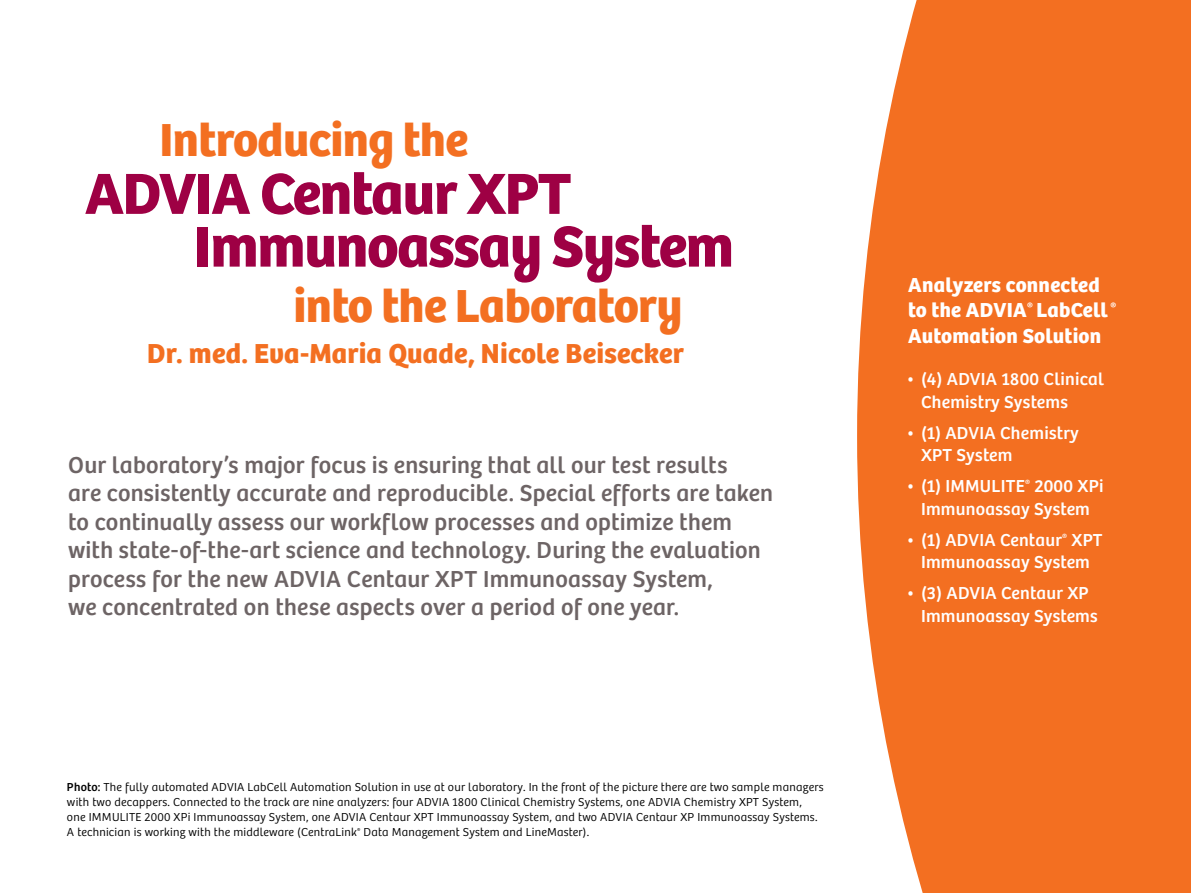
<style>
.page{position:relative;width:1191px;height:893px;background:#fff}
.page>*{position:absolute;margin:0;border:0;box-sizing:border-box;transform-origin:0 0}
.t1{font:60px "Bree SH Headline Regular";letter-spacing:-.02em;color:#9e0044}
.t2{font:48px "Bree SH Headline Regular";letter-spacing:-.01em;color:#f36f21}
.t3{font:28.5px "Bree SH Headline Regular";letter-spacing:.01em;color:#f36f21}
.t4{font:24px/28.5px "Bree SH Text Regular";letter-spacing:.01em;color:#6d6465}
.t5{font:21px/25.5px "Bree SH Text Bold";letter-spacing:.015em;color:#fff}
.t6{font:18px/22.5px "Bree SH Text Regular";letter-spacing:.015em;color:#fff}
.t7{font:12px/15px "Bree SH Text Light";letter-spacing:.02em;color:#000}
.s1{font-family:"Bree SH Text Regular"}
</style>
<div class="page">
<div style="left:857px;top:0;width:334px;height:893px;background:#f36f21"></div>
<h2 class="t2" style="left:159px;top:111px;width:310px">Introducing the</h2>
<h1 class="t1" style="left:85px;top:158px;width:488px">ADVIA Centaur XPT</h1>
<h1 class="t1" style="left:194px;top:210px;width:541px">Immunoassay System</h1>
<h2 class="t2" style="left:293px;top:277px;width:390px">into the Laboratory</h2>
<h3 class="t3" style="left:147px;top:336px;width:538px">Dr. med. Eva-Maria Quade, Nicole Beisecker</h3>
<p class="t4" style="left:68px;top:451px;width:706px">Our laboratory’s major focus is ensuring that all our test results<br>are consistently accurate and reproducible. Special efforts are taken to continually assess our workflow processes and optimize them with state-of-the-art science and technology. During the evaluation process for the new ADVIA Centaur XPT Immunoassay System,<br>we concentrated on these aspects over a period of one year.</p>
<p class="t7" style="left:67px;top:780px;width:758px"><span class="s1">Photo:</span> The fully automated ADVIA LabCell Automation Solution in use at our laboratory. In the front of the picture there are two sample managers with two decappers. Connected to the track are nine analyzers: four ADVIA 1800 Clinical Chemistry Systems, one ADVIA Chemistry XPT System,<br>one IMMULITE 2000 XPi Immunoassay System, one ADVIA Centaur XPT Immunoassay System, and two ADVIA Centaur XP Immunoassay Systems.<br>A technician is working with the middleware (CentraLink<sup>®</sup> Data Management System and LineMaster).</p>
<h3 class="t5" style="left:908px;top:272px;width:210px">Analyzers connected to the ADVIA<sup>®</sup> LabCell <sup>®<br></sup>Automation Solution</h3>
<h3 class="t6" style="left:921px;top:368px;width:184px;text-indent:-15px">• (4) ADVIA 1800 Clinical<br>Chemistry Systems</h3>
<h3 class="t6" style="left:921px;top:422px;width:159px;text-indent:-15px">• (1) ADVIA Chemistry<br>XPT System</h3>
<h3 class="t6" style="left:906px;top:475px;width:199px;text-align:center">• (1) IMMULITE<sup>®</sup> 2000 XPi<br>Immunoassay System</h3>
<h3 class="t6" style="left:906px;top:529px;width:198px;text-align:center">• (1) ADVIA Centaur<sup>®</sup> XPT<br>Immunoassay System</h3>
<h3 class="t6" style="left:921px;top:582px;width:178px;text-indent:-15px">• (3) ADVIA Centaur XP<br>Immunoassay Systems</h3>
</div>
